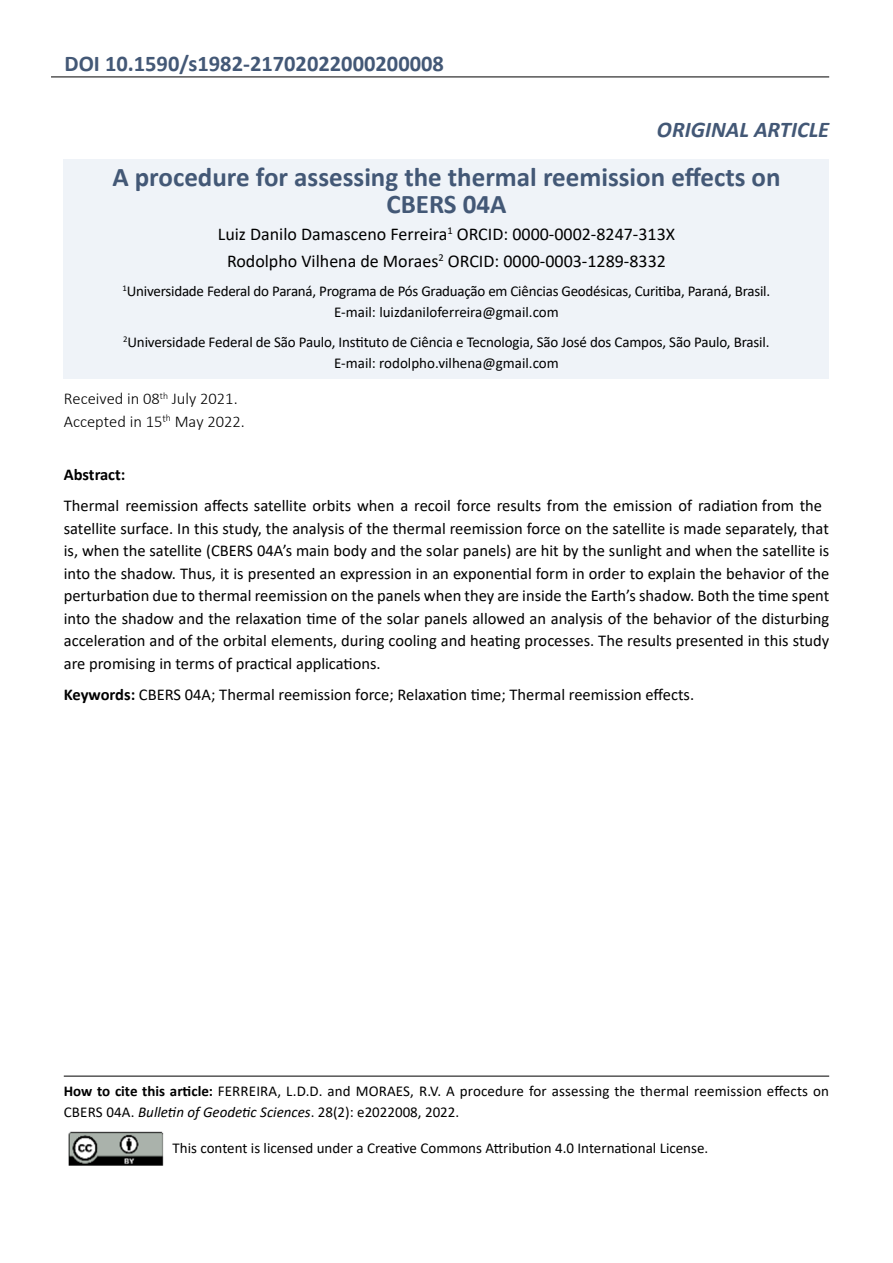
<style>
.page{position:relative;width:893px;height:1263px;background:#fff}
.page>*{position:absolute;margin:0;border:0;box-sizing:border-box;transform-origin:0 0}
.t1{font:700 27px/27px "Calibri";color:#435876;text-align:center}
.t2{font:700 22.5px "Calibri";color:#435876}
.t3{font:italic 700 22.5px "Calibri";color:#435876}
.t4{font:18px/27px "Calibri";color:#000;text-align:center}
.t5{font:16.5px/22.5px "Calibri";color:#000}
.t6{font:300 16.5px/22.5px "Calibri";color:#000}
.t7{font:700 16.5px "Calibri";color:#000}
.t8{font:15px/21px "Calibri";letter-spacing:-.005em;color:#000;text-align:center}
.s1{font-weight:700}
.s2{font-style:italic}
</style>
<div class="page">
<hr style="left:64px;top:1076px;width:765px;height:1px;background:#000">
<div style="left:64px;top:159px;width:765px;height:220px;background:#eff3f8"></div>
<hr style="left:51px;top:77px;width:778px;height:1px;background:#000">
<img style="left:68px;top:1131px;width:96px;height:34px">
<h2 class="t2" style="left:65px;top:48px;width:381px">DOI 10.1590/s1982-21702022000200008</h2>
<h2 class="t3" style="left:657px;top:113px;width:174px">ORIGINAL ARTICLE</h2>
<h1 class="t1" style="left:112px;top:163px;width:670px">A procedure for assessing the thermal reemission effects on<br>CBERS 04A</h1>
<p class="t4" style="left:218px;top:220px;width:459px">Luiz Danilo Damasceno Ferreira<sup>1</sup> ORCID: 0000-0002-8247-313X<br>Rodolpho Vilhena de Moraes<sup>2</sup> ORCID: 0000-0003-1289-8332</p>
<p class="t8" style="left:123px;top:280px;width:649px"><sup>1</sup>Universidade Federal do Paraná, Programa de Pós Graduação em Ciências Geodésicas, Curitiba, Paraná, Brasil.<br>E-mail: luizdaniloferreira@gmail.com</p>
<p class="t8" style="left:123px;top:331px;width:648px"><sup>2</sup>Universidade Federal de São Paulo, Instituto de Ciência e Tecnologia, São José dos Campos, São Paulo, Brasil.<br>E-mail: rodolpho.vilhena@gmail.com</p>
<p class="t6" style="left:64px;top:387px;width:183px">Received in 08<sup>th</sup> July 2021.<br>Accepted in 15<sup>t</sup><sup>h</sup> May 2022.</p>
<p class="t7" style="left:64px;top:463px;width:63px">Abstract:</p>
<p class="t5" style="left:64px;top:494px;width:767px">Thermal reemission affects satellite orbits when a recoil force results from the emission of radiation from the satellite surface. In this study, the analysis of the thermal reemission force on the satellite is made separately, that is, when the satellite (CBERS 04A’s main body and the solar panels) are hit by the sunlight and when the satellite is into the shadow. Thus, it is presented an expression in an exponential form in order to explain the behavior of the perturbation due to thermal reemission on the panels when they are inside the Earth’s shadow. Both the time spent into the shadow and the relaxation time of the solar panels allowed an analysis of the behavior of the disturbing acceleration and of the orbital elements, during cooling and heating processes. The results presented in this study are promising in terms of practical applications.</p>
<p class="t5" style="left:64px;top:683px;width:632px"><span class="s1">Keywords:</span> CBERS 04A; Thermal reemission force; Relaxation time; Thermal reemission effects.</p>
<p class="t8" style="left:64px;top:1080px;width:767px;text-align:left"><span class="s1">How to cite this article:</span> FERREIRA, L.D.D. and MORAES, R.V. A procedure for assessing the thermal reemission effects on<br>CBERS 04A. <span class="s2">Bulletin of Geodetic Sciences</span>. 28(2): e2022008, 2022.</p>
<p class="t8" style="left:173px;top:1137px;width:537px">This content is licensed under a Creative Commons Attribution 4.0 International License.</p>
</div>
